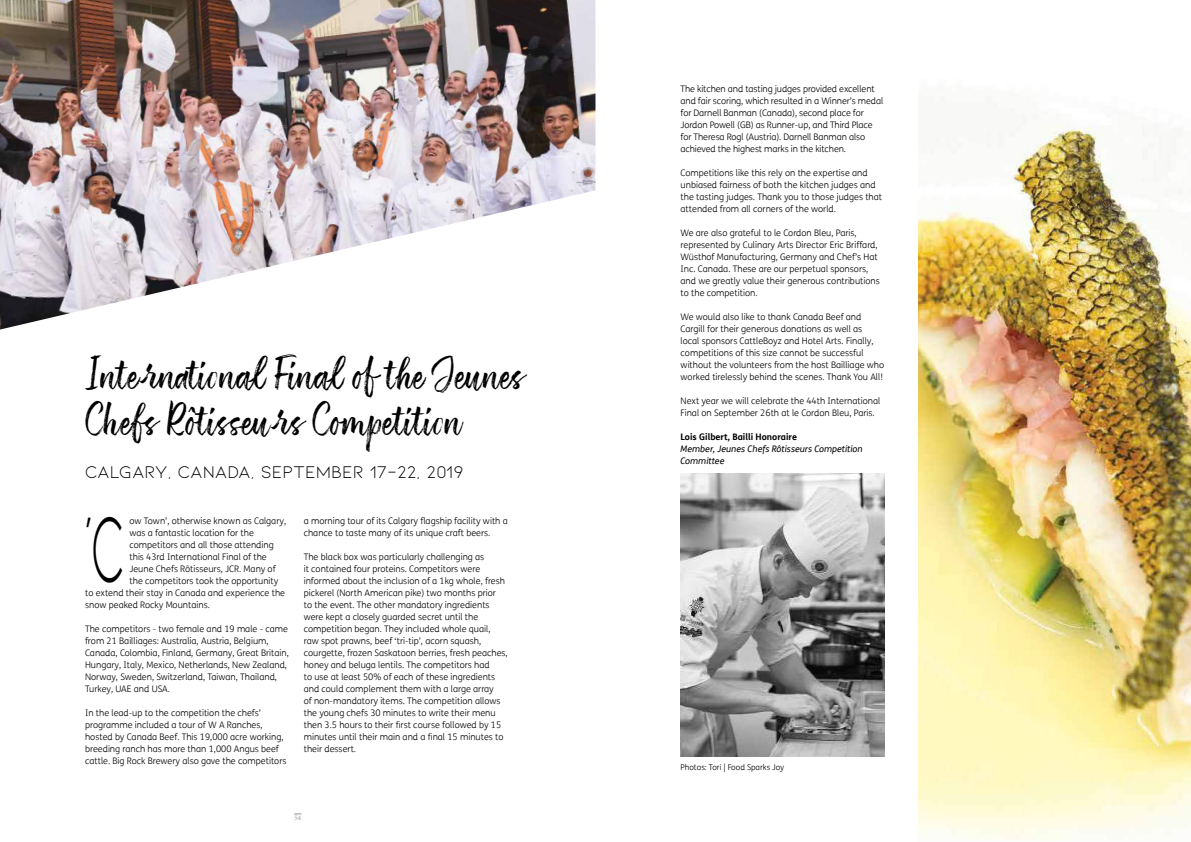
<style>
.page{position:relative;width:1191px;height:842px;background:#fff}
.page>*{position:absolute;margin:0;border:0;box-sizing:border-box;transform-origin:0 0}
.t1{font:99px "Kiona";color:#000;scale:.49 1}
.t2{font:40px/46px "ATS Script";color:#000}
.t3{font:18px "Kiona";color:#000}
.t4{font:300 9px/12px "FS Me";color:#000}
.t5{font:italic 9px/12px "FS Me";color:#000}
.t6{font:700 9px "FS Me";color:#000}
.t7{font:300 8px "FS Me";color:#000}
.t8{font:7px "Minion Pro";color:#939597}
</style>
<div class="page">
<img style="left:0;top:0;width:595px;height:330px">
<img style="left:918px;top:97px;width:273px;height:744px">
<img style="left:680px;top:473px;width:204px;height:284px">
<h2 class="t2" style="left:85px;top:352px;width:440px">International Final of the Jeunes<br>Chefs Rôtisseurs Competition</h2>
<h3 class="t3" style="left:85px;top:461px;width:380px">CALGARY, CANADA, SEPTEMBER 17-22, 2019</h3>
<h1 class="t1" style="left:83px;top:494px;width:87px">‘C</h1>
<p class="t4" style="left:304px;top:515px;width:206px">a morning tour of its Calgary flagship facility with a chance to taste many of its unique craft beers.</p>
<p class="t4" style="left:304px;top:551px;width:205px">The black box was particularly challenging as<br>it contained four proteins. Competitors were informed about the inclusion of a 1kg whole, fresh pickerel (North American pike) two months prior<br>to the event. The other mandatory ingredients were kept a closely guarded secret until the competition began. They included whole quail, raw spot prawns, beef ‘tri-tip’, acorn squash, courgette, frozen Saskatoon berries, fresh peaches, honey and beluga lentils. The competitors had<br>to use at least 50% of each of these ingredients and could complement them with a large array<br>of non-mandatory items. The competition allows the young chefs 30 minutes to write their menu then 3.5 hours to their first course followed by 15 minutes until their main and a final 15 minutes to their dessert.</p>
<p class="t4" style="left:129px;top:515px;width:158px">ow Town’, otherwise known as Calgary,</p>
<p class="t4" style="left:129px;top:527px;width:126px">was a fantastic location for the</p>
<p class="t4" style="left:129px;top:539px;width:146px">competitors and all those attending</p>
<p class="t4" style="left:129px;top:551px;width:139px">this 43rd International Final of the</p>
<p class="t4" style="left:129px;top:563px;width:148px">Jeune Chefs Rôtisseurs, JCR. Many of</p>
<p class="t4" style="left:129px;top:575px;width:150px">the competitors took the opportunity</p>
<p class="t4" style="left:85px;top:587px;width:201px">to extend their stay in Canada and experience the</p>
<p class="t4" style="left:85px;top:599px;width:126px">snow peaked Rocky Mountains.</p>
<p class="t4" style="left:85px;top:623px;width:205px">The competitors - two female and 19 male - came from 21 Bailliages: Australia, Austria, Belgium, Canada, Colombia, Finland, Germany, Great Britain, Hungary, Italy, Mexico, Netherlands, New Zealand, Norway, Sweden, Switzerland, Taiwan, Thailand, Turkey, UAE and USA.</p>
<p class="t4" style="left:85px;top:707px;width:203px">In the lead-up to the competition the chefs’ programme included a tour of W A Ranches, hosted by Canada Beef. This 19,000 acre working, breeding ranch has more than 1,000 Angus beef cattle. Big Rock Brewery also gave the competitors</p>
<p class="t8" style="left:294px;top:813px;width:8px">54</p>
<p class="t4" style="left:680px;top:82px;width:204px">The kitchen and tasting judges provided excellent and fair scoring, which resulted in a Winner’s medal for Darnell Banman (Canada), second place for Jordon Powell (GB) as Runner-up, and Third Place for Theresa Rogl (Austria). Darnell Banman also achieved the highest marks in the kitchen.</p>
<p class="t4" style="left:680px;top:166px;width:203px">Competitions like this rely on the expertise and unbiased fairness of both the kitchen judges and the tasting judges. Thank you to those judges that attended from all corners of the world.</p>
<p class="t4" style="left:680px;top:226px;width:201px">We are also grateful to le Cordon Bleu, Paris, represented by Culinary Arts Director Eric Briffard, Wüsthof Manufacturing, Germany and Chef’s Hat Inc. Canada. These are our perpetual sponsors, and we greatly value their generous contributions to the competition.</p>
<p class="t4" style="left:680px;top:310px;width:205px">We would also like to thank Canada Beef and Cargill for their generous donations as well as<br>local sponsors CattleBoyz and Hotel Arts. Finally, competitions of this size cannot be successful without the volunteers from the host Bailliage who worked tirelessly behind the scenes. Thank You All!</p>
<p class="t4" style="left:680px;top:394px;width:201px">Next year we will celebrate the 44th International<br>Final on September 26th at le Cordon Bleu, Paris.</p>
<p class="t6" style="left:680px;top:430px;width:118px">Lois Gilbert, Bailli Honoraire</p>
<p class="t5" style="left:680px;top:442px;width:184px">Member, Jeunes Chefs Rôtisseurs Competition<br>Committee</p>
<p class="t7" style="left:680px;top:762px;width:105px">Photos: Tori | Food Sparks Joy</p>
</div>
